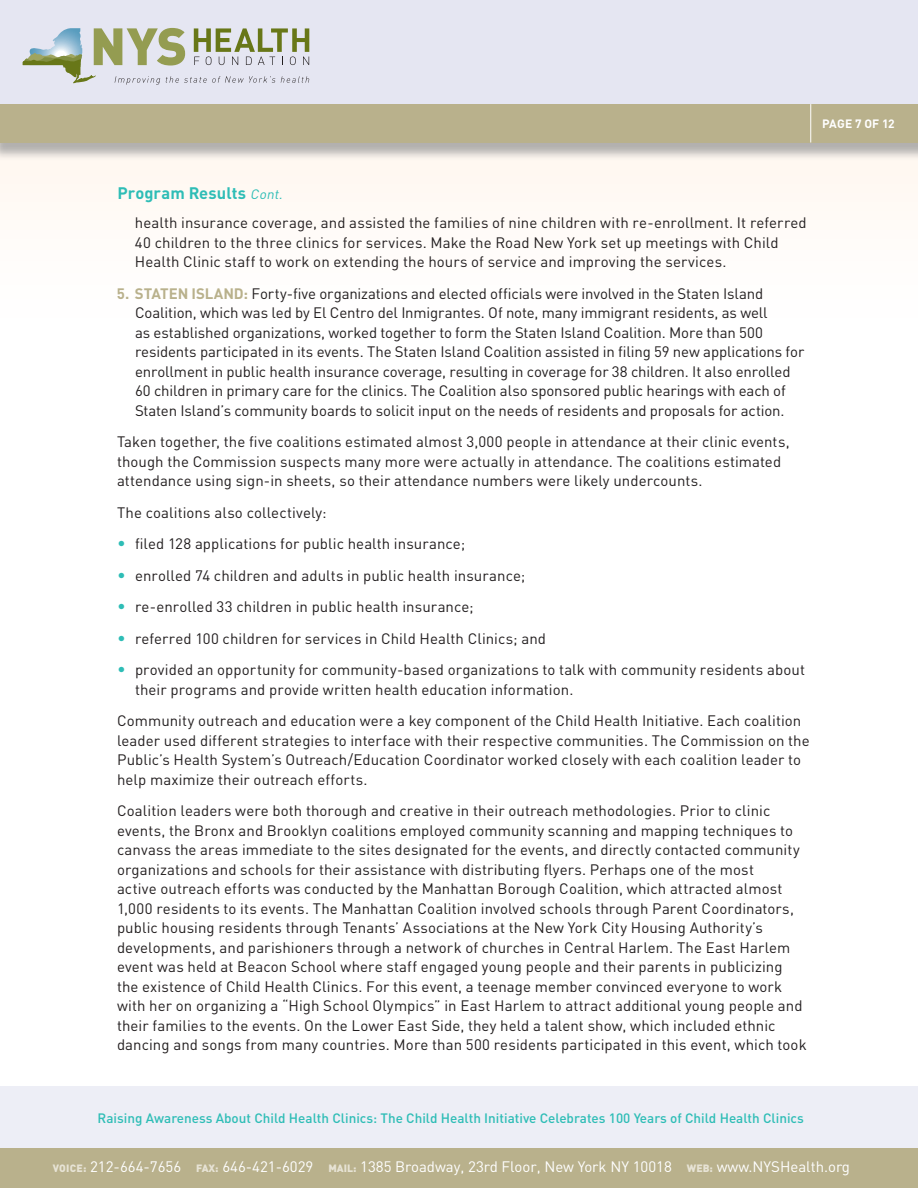
<style>
.page{position:relative;width:918px;height:1188px;background:#fff}
.page>*{position:absolute;margin:0;border:0;box-sizing:border-box;transform-origin:0 0}
.t1{font:700 16.5px "DIN";letter-spacing:.005em;color:#2ebdb6}
.t2{font:15px/19.5px "DIN";letter-spacing:.005em;color:#231f20}
.t3{font:15px "DIN";color:#fff}
.t4{font:500 13.5px "DIN";color:#2ebdb6}
.t5{font:700 12px "DIN";color:#fff}
.s1{font-weight:400;font-style:italic;font-size:13.5px}
.s2{font-weight:700;color:#b9b18c}
.s3{font-size:16.5px;color:#2ebdb6}
.s4{font-weight:900;font-size:10.5px;color:#e7e3d5}
</style>
<div class="page">
<div style="left:0;top:0;width:918px;height:106px;background:#e5e6f2"></div>
<div style="left:0;top:142px;width:918px;height:224px;background:#fffdfb"></div>
<div style="left:0;top:1086px;width:918px;height:102px;background:#edeef6"></div>
<div style="left:0;top:106px;width:918px;height:55px;background:#999;opacity:.75"></div>
<div style="left:0;top:104px;width:918px;height:38px;background:#b9b18c"></div>
<hr style="left:810px;top:104px;width:1px;height:39px;background:#fff">
<div style="left:0;top:1148px;width:918px;height:40px;background:#b9b18c"></div>
<svg style="left:23px;top:28px;width:286px;height:57px"></svg>
<p class="t5" style="left:822px;top:116px;width:74px">Page 7 of 12</p>
<p class="t1" style="left:117px;top:182px;width:169px">Program Results <span class="s1">Cont.</span></p>
<p class="t2" style="left:135px;top:213px;width:673px">health insurance coverage, and assisted the families of nine children with re-enrollment. It referred<br>40 children to the three clinics for services. Make the Road New York set up meetings with Child<br>Health Clinic staff to work on extending the hours of service and improving the services.</p>
<p class="t2" style="left:135px;top:284px;width:671px;text-indent:-18px"><span class="s2">5. Staten Island:</span> Forty-five organizations and elected officials were involved in the Staten Island Coalition, which was led by El Centro del Inmigrantes. Of note, many immigrant residents, as well<br>as established organizations, worked together to form the Staten Island Coalition. More than 500 residents participated in its events. The Staten Island Coalition assisted in filing 59 new applications for enrollment in public health insurance coverage, resulting in coverage for 38 children. It also enrolled 60 children in primary care for the clinics. The Coalition also sponsored public hearings with each of Staten Island’s community boards to solicit input on the needs of residents and proposals for action.</p>
<p class="t2" style="left:117px;top:432px;width:674px">Taken together, the five coalitions estimated almost 3,000 people in attendance at their clinic events, though the Commission suspects many more were actually in attendance. The coalitions estimated attendance using sign-in sheets, so their attendance numbers were likely undercounts.</p>
<p class="t2" style="left:117px;top:503px;width:211px">The coalitions also collectively:</p>
<p class="t2" style="left:117px;top:534px;width:350px"><span class="s3">•</span> filed 128 applications for public health insurance;</p>
<p class="t2" style="left:117px;top:566px;width:410px"><span class="s3">•</span> enrolled 74 children and adults in public health insurance;</p>
<p class="t2" style="left:117px;top:597px;width:358px"><span class="s3">•</span> re-enrolled 33 children in public health insurance;</p>
<p class="t2" style="left:117px;top:629px;width:431px"><span class="s3">•</span> referred 100 children for services in Child Health Clinics; and</p>
<p class="t2" style="left:135px;top:660px;width:672px;text-indent:-18px"><span class="s3">•</span> provided an opportunity for community-based organizations to talk with community residents about their programs and provide written health education information.</p>
<p class="t2" style="left:117px;top:711px;width:694px">Community outreach and education were a key component of the Child Health Initiative. Each coalition leader used different strategies to interface with their respective communities. The Commission on the Public’s Health System’s Outreach/Education Coordinator worked closely with each coalition leader to help maximize their outreach efforts.</p>
<p class="t2" style="left:117px;top:801px;width:691px">Coalition leaders were both thorough and creative in their outreach methodologies. Prior to clinic events, the Bronx and Brooklyn coalitions employed community scanning and mapping techniques to canvass the areas immediate to the sites designated for the events, and directly contacted community organizations and schools for their assistance with distributing flyers. Perhaps one of the most<br>active outreach efforts was conducted by the Manhattan Borough Coalition, which attracted almost 1,000 residents to its events. The Manhattan Coalition involved schools through Parent Coordinators, public housing residents through Tenants’ Associations at the New York City Housing Authority’s developments, and parishioners through a network of churches in Central Harlem. The East Harlem event was held at Beacon School where staff engaged young people and their parents in publicizing the existence of Child Health Clinics. For this event, a teenage member convinced everyone to work with her on organizing a “High School Olympics” in East Harlem to attract additional young people and their families to the events. On the Lower East Side, they held a talent show, which included ethnic dancing and songs from many countries. More than 500 residents participated in this event, which took</p>
<p class="t4" style="left:98px;top:1109px;width:708px">Raising Awareness About Child Health Clinics: The Child Health Initiative Celebrates 100 Years of Child Health Clinics</p>
<p class="t3" style="left:53px;top:1158px;width:799px"><span class="s4">VOICE:</span> 212-664-7656 <span class="s4">FAX:</span> 646-421-6029 <span class="s4">MAIL:</span> 1385 Broadway, 23rd Floor, New York NY 10018 <span class="s4">WEB:</span> www.NYSHealth.org</p>
</div>
